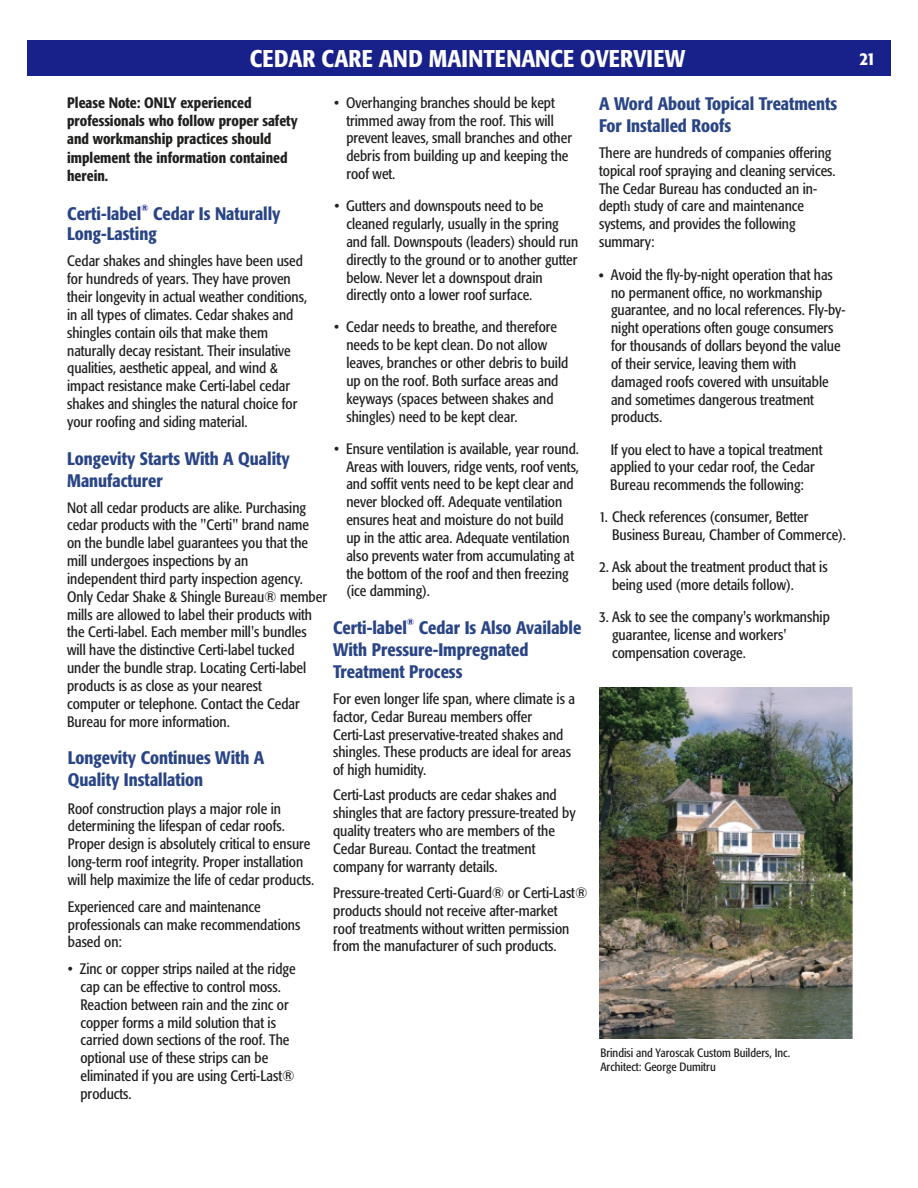
<style>
.page{position:relative;width:918px;height:1188px;background:#fff}
.page>*{position:absolute;margin:0;border:0;box-sizing:border-box;transform-origin:0 0}
.t1{font:500 condensed 24px "Formata";letter-spacing:.005em;color:#fefefe}
.t2{font:500 condensed 18px/21.8px "Formata";color:#2a4586}
.t3{font:500 condensed 18px "Formata";color:#fefefe}
.t4{font:condensed 15px/17.9px "Formata";color:#212120}
.t5{font:500 condensed 15px/18.1px "Formata";color:#212120}
.t6{font:condensed 12px/14.2px "Formata";color:#212120}
.t7{font:italic 500 condensed 9px "Formata";color:#182089}
.s1{font-family:"Garamond IT Cby BT"}
.s2{font-weight:500;font-size:13.2px}
</style>
<div class="page">
<div style="left:27px;top:40px;width:864px;height:36px;background:#182089"></div>
<img style="left:600px;top:687px;width:252px;height:352px">
<h1 class="t1" style="left:250px;top:49px;width:437px">CEDAR CARE AND MAINTENANCE OVERVIEW</h1>
<p class="t4" style="left:346px;top:95px;width:227px;text-indent:-12px">• Overhanging branches should be kept trimmed away from the roof. This will prevent leaves, small branches and other debris from building up and keeping the roof wet.</p>
<p class="t4" style="left:346px;top:199px;width:233px;text-indent:-12px">• Gutters and downspouts need to be cleaned regularly, usually in the spring and fall. Downspouts (leaders) should run directly to the ground or to another gutter below. Never let a downspout drain directly onto a lower roof surface.</p>
<p class="t4" style="left:346px;top:320px;width:223px;text-indent:-12px">• Cedar needs to breathe, and therefore needs to be kept clean. Do not allow leaves, branches or other debris to build up on the roof. Both surface areas and keyways (spaces between shakes and shingles) need to be kept clear.</p>
<p class="t4" style="left:346px;top:441px;width:234px;text-indent:-12px">• Ensure ventilation is available, year round.<br>Areas with louvers, ridge vents, roof vents, and soffit vents need to be kept clear and never blocked off. Adequate ventilation ensures heat and moisture do not build up in the attic area. Adequate ventilation also prevents water from accumulating at the bottom of the roof and then freezing (ice damming).</p>
<p class="t2" style="left:599px;top:95px;width:240px">A Word About Topical Treatments<br>For Installed Roofs</p>
<p class="t5" style="left:67px;top:95px;width:232px">Please Note: ONLY experienced professionals who follow proper safety and workmanship practices should implement the information contained herein.</p>
<p class="t4" style="left:599px;top:145px;width:238px">There are hundreds of companies offering topical roof spraying and cleaning services.<br>The Cedar Bureau has conducted an in&shy;dept<span class="s1">h</span> study of care and maintenance systems, and provides the following summary:</p>
<p class="t4" style="left:611px;top:267px;width:236px;text-indent:-12px"><span class="s2">•</span> Avoid the fly-by-night operation that has no permanent office, no workmanship guarantee, and no local references. Fly-by&shy;night operations often gouge consumers for thousands of dollars beyond the value of their service, leaving them with damaged roofs covered with unsuitable and sometimes dangerous treatment products.</p>
<p class="t4" style="left:610px;top:442px;width:214px">If you elect to have a topical treatment applied to your cedar roof, the Cedar<br>Bureau recommends the following:</p>
<p class="t4" style="left:612px;top:510px;width:235px;text-indent:-13px">1. Check references (consumer, Better<br>Business Bureau, Chamber of Commerce).</p>
<p class="t4" style="left:612px;top:560px;width:217px;text-indent:-13px">2. Ask about the treatment product that is being used (more details follow).</p>
<p class="t4" style="left:612px;top:610px;width:219px;text-indent:-13px">3. Ask to see the company's workmanship guarantee, license and workers' compensation coverage.</p>
<p class="t7" style="left:141px;top:204px;width:9px">®</p>
<p class="t2" style="left:67px;top:225px;width:91px">Long-Lasting</p>
<p class="t2" style="left:67px;top:204px;width:215px">Certi-label Cedar Is Naturally</p>
<p class="t4" style="left:67px;top:254px;width:242px">Cedar shakes and shingles have been used for hundreds of years. They have proven their longevity in actual weather conditions, in all types of climates. Cedar shakes and shingles contain oils that make them naturally decay resistant. Their insulative qualities, aesthetic appeal, and wind &amp; impact resistance make Certi-label cedar shakes and shingles the natural choice for your roofing and siding material.</p>
<p class="t2" style="left:67px;top:449px;width:224px">Longevity Starts With A Quality<br>Manufacturer</p>
<p class="t4" style="left:67px;top:500px;width:261px">Not all cedar products are alike. Purchasing cedar products with the "Certi" brand name on the bundle label guarantees you that the mill undergoes inspections by an<br>independent third party inspection agency.<br>Only Cedar Shake &amp; Shingle Bureau® member mills are allowed to label their products with the Certi-label. Each member mill's bundles will have the distinctive Certi-label tucked under the bundle strap. Locating Certi-label products is as close as your nearest<br>computer or telephone. Contact the Cedar Bureau for more information.</p>
<p class="t7" style="left:407px;top:619px;width:9px">®</p>
<p class="t2" style="left:333px;top:641px;width:197px">With Pressure-Impregnated<br>Treatment Process</p>
<p class="t2" style="left:333px;top:619px;width:250px">Certi-label Cedar Is Also Available</p>
<p class="t4" style="left:333px;top:691px;width:243px">For even longer life span, where climate is a factor, Cedar Bureau members offer Certi-Last preservative-treated shakes and shingles. These products are ideal for areas of high humidity.</p>
<p class="t4" style="left:333px;top:788px;width:244px">Certi-Last products are cedar shakes and shingles that are factory pressure-treated by quality treaters who are members of the Cedar Bureau. Contact the treatment company for warranty details.</p>
<p class="t2" style="left:68px;top:749px;width:198px">Longevity Continues With A<br>Quality Installation</p>
<p class="t4" style="left:68px;top:801px;width:248px">Roof construction plays a major role in determining the lifespan of cedar roofs.<br>Proper design is absolutely critical to ensure long-term roof integrity. Proper installation will help maximize the life of cedar products.</p>
<p class="t4" style="left:68px;top:899px;width:234px">Experienced care and maintenance professionals can make recommendations based on:</p>
<p class="t4" style="left:80px;top:961px;width:217px;text-indent:-13px">• Zinc or copper strips nailed at the ridge cap can be effective to control moss.<br>Reaction between rain and the zinc or copper forms a mild solution that is carried down sections of the roof. The optional use of these strips can be eliminated if you are using Certi-Last® products.</p>
<p class="t4" style="left:333px;top:885px;width:256px">Pressure-treated Certi-Guard® or Certi-Last® products should not receive after-market<br>roof treatments without written permission from the manufacturer of such products.</p>
<p class="t6" style="left:600px;top:1046px;width:191px">Brindisi and Yaroscak Custom Builders, Inc.<br>Architect: George Dumitru</p>
<p class="t3" style="left:860px;top:51px;width:17px">21</p>
</div>
